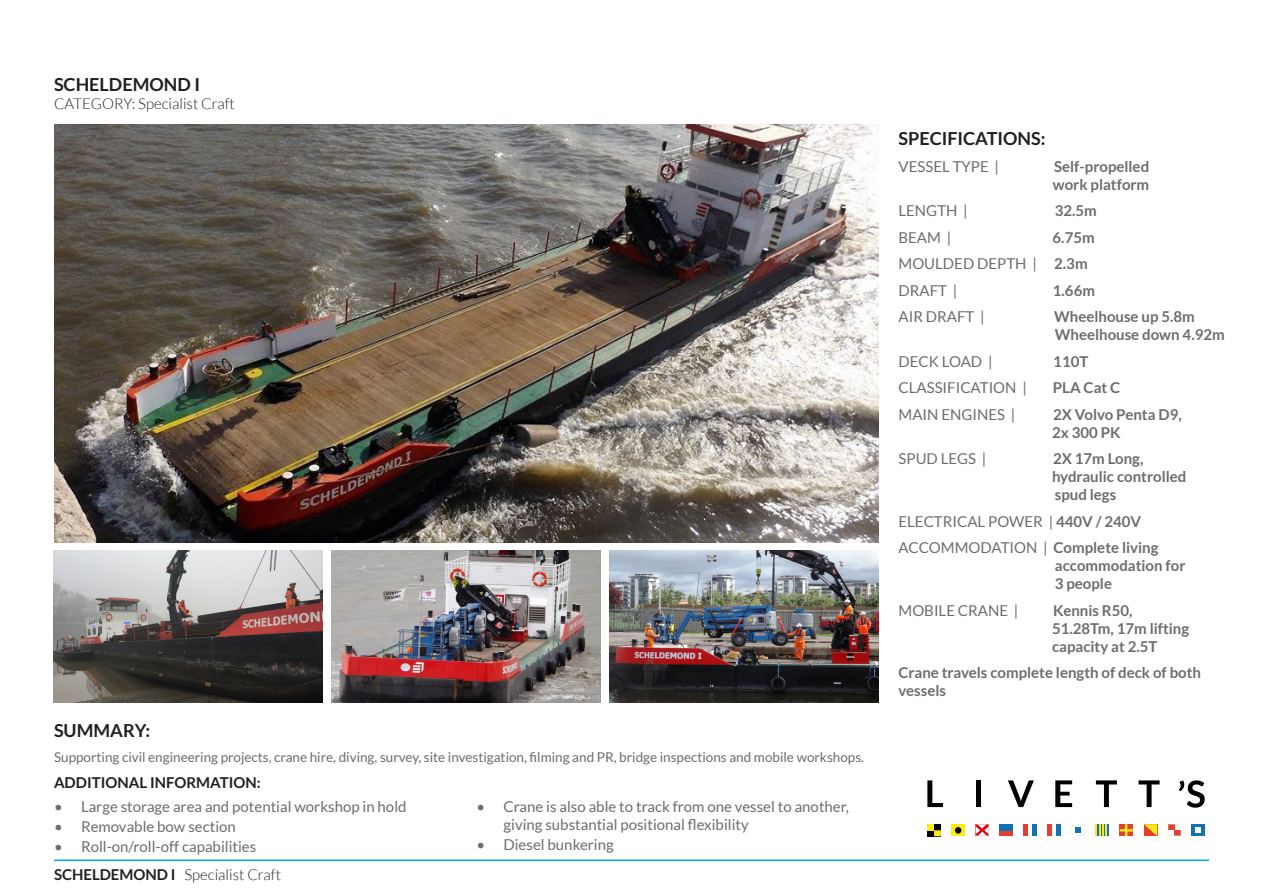
<style>
.page{position:relative;width:1263px;height:893px;background:#fff}
.page>*{position:absolute;margin:0;border:0;box-sizing:border-box;transform-origin:0 0}
.t1{font:700 18px "Lato";color:#231f20}
.t2{font:15px/18px "Lato";color:#6c6d70}
.t3{font:700 15px/18px "Lato";color:#6c6d70}
.t4{font:300 15px "Lato";color:#231f20}
.t5{font:700 15px "Lato";color:#231f20}
.t6{font:13.5px "Lato";color:#6c6d70}
.s1{font-weight:700}
.s2{font-weight:400}
</style>
<div class="page">
<img style="left:54px;top:124px;width:824px;height:418px">
<hr style="left:54px;top:859px;width:1155px;height:2px;background:#00aeef">
<svg style="left:1096px;top:780px;width:21px;height:27px"></svg>
<div style="left:1023px;top:824px;width:14px;height:12px;background:#e53e2e"></div>
<hr style="left:1028px;top:824px;width:4px;height:12px;background:#fffffd">
<div style="left:1032px;top:824px;width:5px;height:12px;background:#1170b6"></div>
<div style="left:1095px;top:824px;width:14px;height:12px;background:#1170b7"></div>
<svg style="left:1095px;top:824px;width:12px;height:12px"></svg>
<svg style="left:1138px;top:780px;width:21px;height:27px"></svg>
<svg style="left:1048px;top:824px;width:9px;height:12px"></svg>
<hr style="left:1052px;top:824px;width:4px;height:12px;background:#fffffd">
<hr style="left:1057px;top:824px;width:4px;height:12px;background:#1170b6">
<svg style="left:1055px;top:780px;width:17px;height:27px"></svg>
<svg style="left:999px;top:830px;width:14px;height:6px"></svg>
<div style="left:999px;top:824px;width:14px;height:6px;background:#0e71b7"></div>
<svg style="left:1168px;top:824px;width:13px;height:12px"></svg>
<div style="left:975px;top:780px;width:5px;height:27px;background:#000"></div>
<div style="left:951px;top:824px;width:14px;height:12px;background:#fbe919"></div>
<div style="left:955px;top:827px;width:6px;height:7px;background:#000;border-radius:50%"></div>
<div style="left:1192px;top:824px;width:13px;height:12px;background:#1171b5"></div>
<svg style="left:1196px;top:827px;width:5px;height:6px"></svg>
<svg style="left:1179px;top:780px;width:26px;height:28px"></svg>
<svg style="left:1072px;top:824px;width:13px;height:12px"></svg>
<svg style="left:1008px;top:780px;width:26px;height:27px"></svg>
<svg style="left:975px;top:824px;width:14px;height:12px"></svg>
<svg style="left:1120px;top:824px;width:13px;height:12px"></svg>
<svg style="left:1144px;top:824px;width:13px;height:12px"></svg>
<svg style="left:927px;top:780px;width:16px;height:27px"></svg>
<div style="left:927px;top:824px;width:14px;height:12px;background:#000"></div>
<div style="left:927px;top:824px;width:7px;height:6px;background:#fdea18"></div>
<div style="left:934px;top:830px;width:7px;height:6px;background:#fdea18"></div>
<img style="left:53px;top:551px;width:269px;height:151px">
<img style="left:331px;top:551px;width:269px;height:151px">
<img style="left:609px;top:551px;width:269px;height:151px">
<p class="t1" style="left:54px;top:74px;width:147px">SCHELDEMOND I</p>
<p class="t4" style="left:54px;top:95px;width:182px">CATEGORY: Specialist Craft</p>
<p class="t1" style="left:54px;top:720px;width:98px">SUMMARY:</p>
<p class="t6" style="left:54px;top:750px;width:811px">Supporting civil engineering projects, crane hire, diving, survey, site investigation, filming and PR, bridge inspections and mobile workshops.</p>
<p class="t5" style="left:54px;top:774px;width:208px">ADDITIONAL INFORMATION:</p>
<p class="t2" style="left:54px;top:797px;width:354px">• Large storage area and potential workshop in hold</p>
<p class="t2" style="left:54px;top:817px;width:183px">• Removable bow section</p>
<p class="t2" style="left:54px;top:837px;width:204px">• Roll-on/roll-off capabilities</p>
<p class="t4" style="left:54px;top:866px;width:228px"><span class="s1">SCHELDEMOND I</span> Specialist Craft</p>
<p class="t2" style="left:503px;top:797px;width:347px;text-indent:-27px">• Crane is also able to track from one vessel to another, giving substantial positional flexibility</p>
<p class="t2" style="left:476px;top:835px;width:139px">• Diesel bunkering</p>
<p class="t1" style="left:898px;top:128px;width:148px">SPECIFICATIONS:</p>
<p class="t2" style="left:898px;top:157px;width:102px">VESSEL TYPE |</p>
<p class="t3" style="left:1053px;top:157px;width:98px">Self-propelled work platform</p>
<p class="t2" style="left:898px;top:202px;width:71px">LENGTH |</p>
<p class="t3" style="left:1055px;top:202px;width:44px">32.5m</p>
<p class="t2" style="left:898px;top:228px;width:54px">BEAM |</p>
<p class="t3" style="left:1052px;top:228px;width:44px">6.75m</p>
<p class="t2" style="left:898px;top:255px;width:191px">MOULDED DEPTH | <span class="s1">2.3m</span></p>
<p class="t2" style="left:898px;top:281px;width:60px">DRAFT |</p>
<p class="t3" style="left:1053px;top:281px;width:44px">1.66m</p>
<p class="t2" style="left:898px;top:308px;width:88px">AIR DRAFT |</p>
<p class="t3" style="left:1054px;top:308px;width:172px">Wheelhouse up 5.8m<br>Wheelhouse down 4.92m</p>
<p class="t2" style="left:898px;top:352px;width:95px">DECK LOAD |</p>
<p class="t3" style="left:1053px;top:352px;width:37px">110T</p>
<p class="t2" style="left:898px;top:379px;width:130px">CLASSIFICATION |</p>
<p class="t3" style="left:1053px;top:379px;width:69px">PLA Cat C</p>
<p class="t2" style="left:898px;top:405px;width:118px">MAIN ENGINES |</p>
<p class="t3" style="left:1052px;top:405px;width:131px">2X Volvo Penta D9,<br>2x 300 PK</p>
<p class="t2" style="left:898px;top:450px;width:89px">SPUD LEGS |</p>
<p class="t3" style="left:1052px;top:450px;width:136px">2X 17m Long, hydraulic controlled spud legs</p>
<p class="t2" style="left:898px;top:512px;width:244px">ELECTRICAL POWER | <span class="s1">440V / 240V</span></p>
<p class="t3" style="left:1055px;top:539px;width:132px;text-indent:-156px"><span class="s2">ACCOMMODATION |</span> Complete living accommodation for<br>3 people</p>
<p class="t2" style="left:898px;top:601px;width:121px">MOBILE CRANE |</p>
<p class="t3" style="left:1052px;top:601px;width:139px">Kennis R50,<br>51.28Tm, 17m lifting capacity at 2.5T</p>
<p class="t3" style="left:898px;top:664px;width:304px">Crane travels complete length of deck of both vessels</p>
</div>
